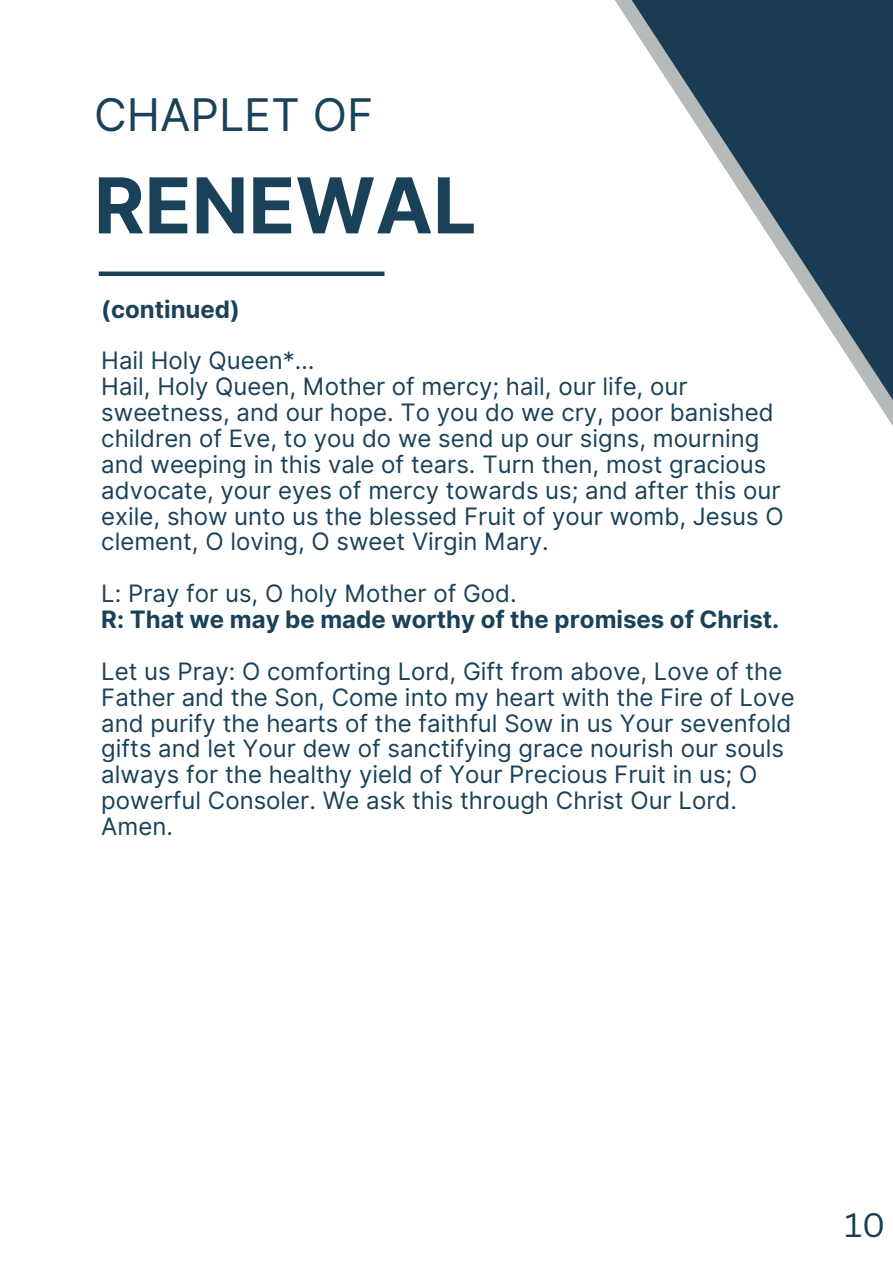
<style>
.page{position:relative;width:893px;height:1264px;background:#fff}
.page>*{position:absolute;margin:0;border:0;box-sizing:border-box;transform-origin:0 0}
.t1{font:700 76.95px "Inter";color:#194159}
.t2{font:45px "Inter";color:#194159}
.t3{font:33px "Canva Sans";color:#1a3c52}
.t4{font:24px/25.8px "Inter";color:#194159}
.t5{font:700 24px "Inter";color:#194159}
</style>
<div class="page">
<div style="left:99px;top:271px;width:285px;height:5px;background:#194159"></div>
<svg style="left:615px;top:0;width:277px;height:425px"></svg>
<p class="t2" style="left:94px;top:88px;width:281px">CHAPLET OF</p>
<p class="t1" style="left:94px;top:159px;width:384px">RENEWAL</p>
<p class="t5" style="left:101px;top:294px;width:140px">(continued)</p>
<p class="t4" style="left:101px;top:348px;width:215px">Hail Holy Queen*…</p>
<p class="t4" style="left:101px;top:373px;width:684px">Hail, Holy Queen, Mother of mercy; hail, our life, our sweetness, and our hope. To you do we cry, poor banished children of Eve, to you do we send up our signs, mourning and weeping in this vale of tears. Turn then, most gracious advocate, your eyes of mercy towards us; and after this our exile, show unto us the blessed Fruit of your womb, Jesus O clement, O loving, O sweet Virgin Mary.</p>
<p class="t4" style="left:101px;top:580px;width:417px">L: Pray for us, O holy Mother of God.</p>
<p class="t5" style="left:101px;top:605px;width:679px">R: That we may be made worthy of the promises of Christ.</p>
<p class="t4" style="left:101px;top:658px;width:695px">Let us Pray: O comforting Lord, Gift from above, Love of the Father and the Son, Come into my heart with the Fire of Love and purify the hearts of the faithful Sow in us Your sevenfold gifts and let Your dew of sanctifying grace nourish our souls always for the healthy yield of Your Precious Fruit in us; O powerful Consoler. We ask this through Christ Our Lord.<br>Amen.</p>
<p class="t3" style="left:844px;top:1202px;width:42px">10</p>
</div>
